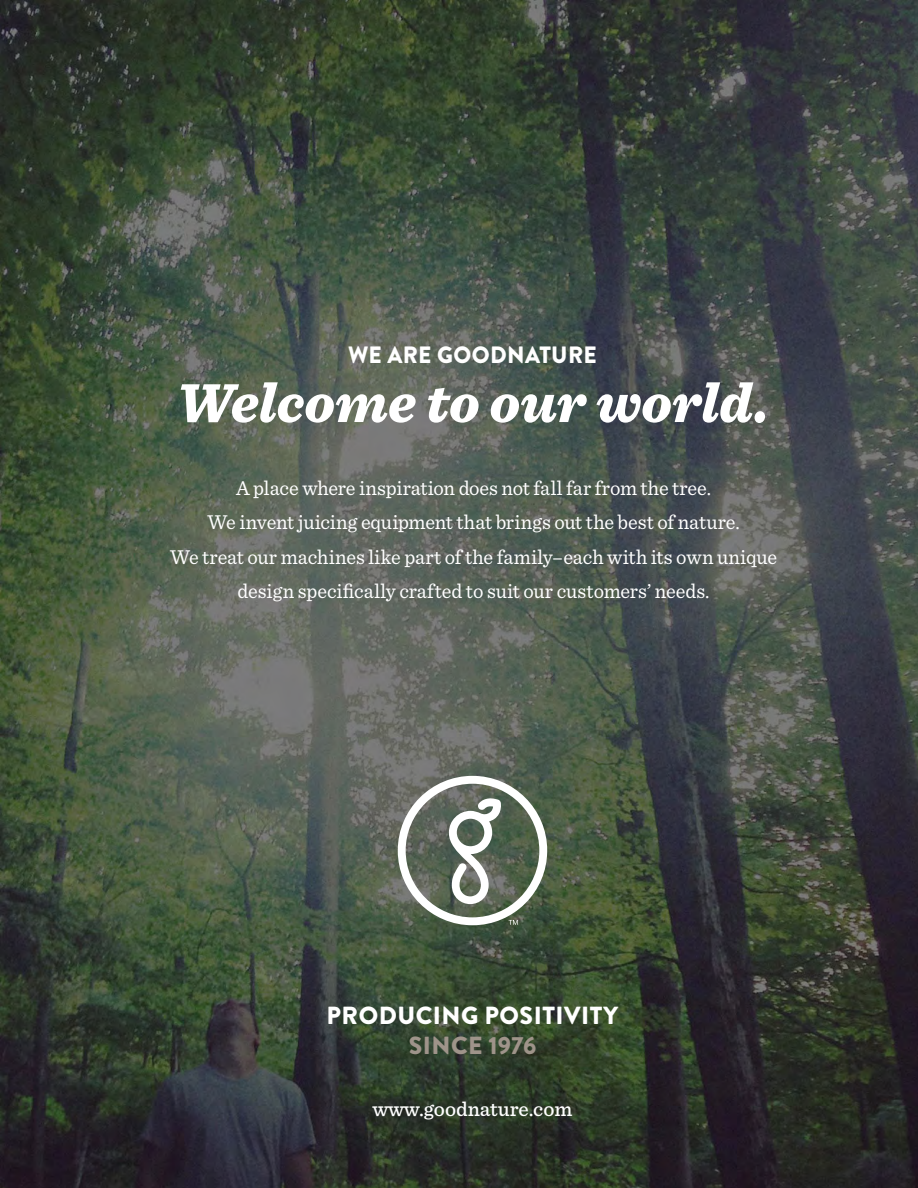
<style>
.page{position:relative;width:918px;height:1188px;background:#fff}
.page>*{position:absolute;margin:0;border:0;box-sizing:border-box;transform-origin:0 0}
.t1{font:italic 900 57.3px "Sentinel";color:#fff;scale:.96 1}
.t2{font:900 24.75px "Brandon Grotesque";letter-spacing:.02em;color:#fff}
.t3{font:900 24.75px "Brandon Grotesque";letter-spacing:.02em;color:#9f948a}
.t4{font:900 23.7px "Brandon Grotesque";letter-spacing:.015em;color:#fff;scale:.96 1}
.t5{font:21px/34.5px "Sentinel";letter-spacing:-.005em;color:#fff;text-align:center}
.t6{font:500 21px "Sentinel";color:#fff}
</style>
<div class="page">
<img style="left:0;top:0;width:918px;height:1188px">
<svg style="left:398px;top:776px;width:149px;height:149px"></svg>
<p class="t4" style="left:348px;top:338px;width:261px">WE ARE GOODNATURE</p>
<h1 class="t1" style="left:176px;top:357px;width:620px">Welcome to our world.</h1>
<p class="t5" style="left:170px;top:469px;width:608px">A place where inspiration does not fall far from the tree.<br>We invent juicing equipment that brings out the best of nature.<br>We treat our machines like part of the family–each with its own unique design specifically crafted to suit our customers’ needs.</p>
<p class="t2" style="left:327px;top:998px;width:293px">PRODUCING POSITIVITY</p>
<p class="t3" style="left:409px;top:1028px;width:129px">SINCE 1976</p>
<p class="t6" style="left:373px;top:1093px;width:201px">www.goodnature.com</p>
</div>
